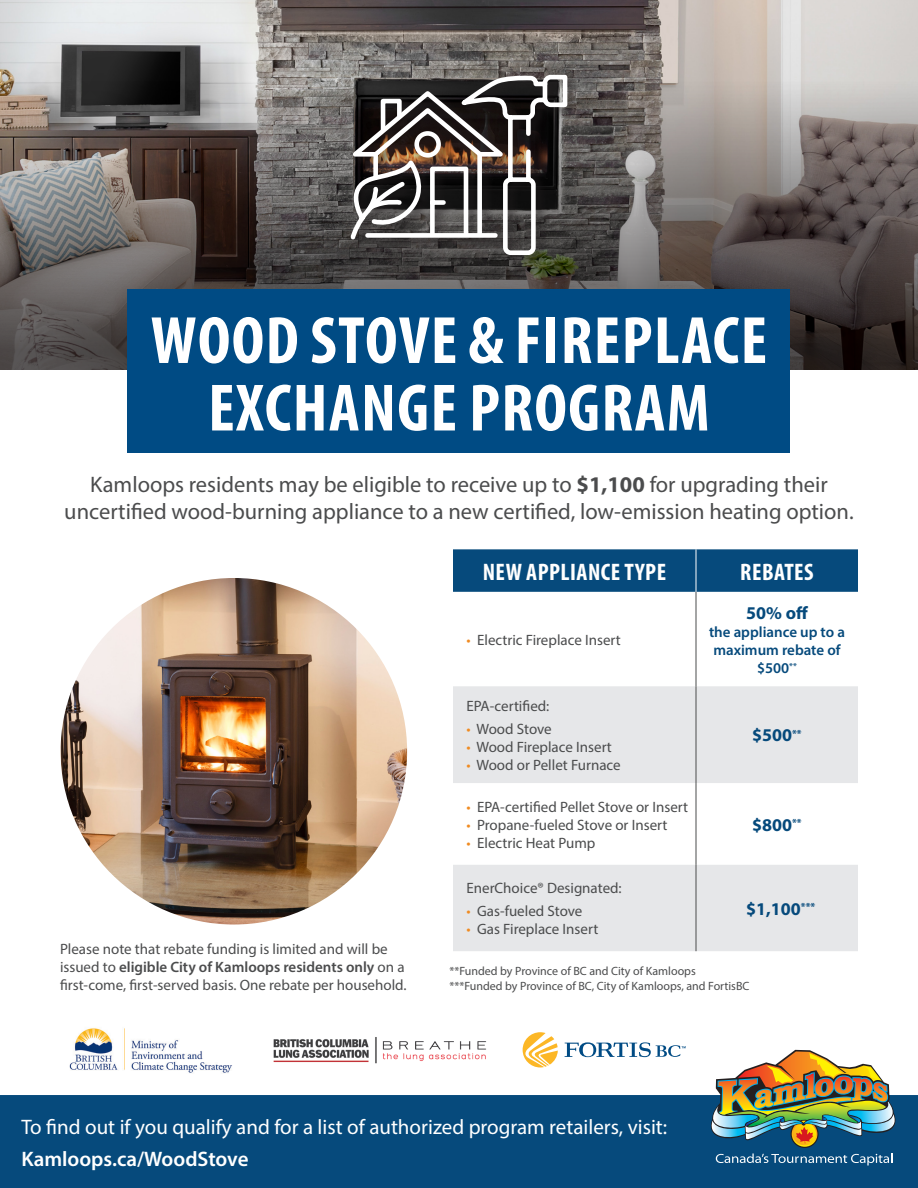
<style>
.page{position:relative;width:918px;height:1188px;background:#fff}
.page>*{position:absolute;margin:0;border:0;box-sizing:border-box;transform-origin:0 0}
.t1{font:700 condensed 67.5px/67.5px "Myriad Pro";letter-spacing:.02em;color:#fff;text-align:center}
.Table_Heading{font:700 condensed 24px "Myriad Pro";letter-spacing:.02em;color:#fff}
.Intro_Text{font:22.5px/27px "Myriad Pro";color:#4b4c4d;text-align:center}
.Footer_Text{font:21px "Myriad Pro";color:#fff}
.URL{font:600 21px "Myriad Pro";color:#fff}
.Table_-_Rebate{font:700 18px "Myriad Pro";color:#064a7c}
.Table_-_Appliance{font:15px "Myriad Pro";color:#4b4c4d}
.Note_Text{font:15px/18px "Myriad Pro";color:#4b4c4d}
.Table_-_Rebate-2{font:600 15px/18px "Myriad Pro";color:#064a7c;text-align:center}
.Table_-_Disclaimer{font:12px "Myriad Pro";color:#4b4c4d}
.s1{font-weight:700}
.s2{font-weight:600}
.s3{color:#f08b21}
</style>
<div class="page">
<img style="left:0;top:0;width:918px;height:45px">
<svg style="left:0;top:45px;width:918px;height:324px;background:#6e6866"></svg>
<div style="left:348px;top:71px;width:232px;height:197px;background:#231f20;opacity:.75"></div>
<svg style="left:343px;top:73px;width:227px;height:184px"></svg>
<div style="left:453px;top:549px;width:405px;height:43px;background:#064a7c"></div>
<svg style="left:453px;top:686px;width:405px;height:265px;fill:#e6e7e9"></svg>
<hr style="left:696px;top:592px;width:1px;height:94px;background:#4b4c4d">
<hr style="left:696px;top:686px;width:1px;height:97px;background:#4b4c4d">
<hr style="left:696px;top:783px;width:1px;height:82px;background:#4b4c4d">
<hr style="left:696px;top:865px;width:1px;height:86px;background:#4b4c4d">
<hr style="left:696px;top:549px;width:1px;height:43px;background:#fff">
<img style="left:61px;top:578px;width:346px;height:347px;border-radius:173px">
<img style="left:70px;top:1028px;width:162px;height:45px">
<svg style="left:523px;top:1032px;width:35px;height:35px"></svg>
<svg style="left:565px;top:1042px;width:121px;height:15px"></svg>
<img style="left:273px;top:1037px;width:214px;height:27px">
<div style="left:0;top:1095px;width:918px;height:93px;background:#064a7c"></div>
<img style="left:711px;top:1050px;width:185px;height:115px">
<div style="left:128px;top:290px;width:662px;height:163px;background:#004b84"></div>
<h1 class="t1" style="left:151px;top:305px;width:618px">WOOD STOVE &amp; FIREPLACE<br>EXCHANGE PROGRAM</h1>
<p class="Intro_Text" style="left:64px;top:471px;width:791px">Kamloops residents may be eligible to receive up to <span class="s1">$1,100</span> for upgrading their uncertified wood-burning appliance to a new certified, low-emission heating option.</p>
<p class="Table_Heading" style="left:483px;top:557px;width:185px">NEW APPLIANCE TYPE</p>
<p class="Table_Heading" style="left:740px;top:557px;width:75px">REBATES</p>
<p class="Note_Text" style="left:60px;top:939px;width:348px">Please note that rebate funding is limited and will be issued to <span class="s2">eligible City of Kamloops residents only</span> on a first-come, first-served basis. One rebate per household.</p>
<p class="Table_-_Appliance" style="left:466px;top:630px;width:156px"><span class="s3">•</span> Electric Fireplace Insert</p>
<p class="Table_-_Appliance" style="left:466px;top:697px;width:84px">EPA-certified:</p>
<p class="Table_-_Appliance" style="left:466px;top:719px;width:87px"><span class="s3">•</span> Wood Stove</p>
<p class="Table_-_Appliance" style="left:466px;top:737px;width:147px"><span class="s3">•</span> Wood Fireplace Insert</p>
<p class="Table_-_Appliance" style="left:466px;top:755px;width:156px"><span class="s3">•</span> Wood or Pellet Furnace</p>
<p class="Table_-_Appliance" style="left:466px;top:797px;width:223px"><span class="s3">•</span> EPA-certified Pellet Stove or Insert</p>
<p class="Table_-_Appliance" style="left:466px;top:815px;width:202px"><span class="s3">•</span> Propane-fueled Stove or Insert</p>
<p class="Table_-_Appliance" style="left:466px;top:833px;width:130px"><span class="s3">•</span> Electric Heat Pump</p>
<p class="Table_-_Appliance" style="left:466px;top:879px;width:157px">EnerChoice® Designated:</p>
<p class="Table_-_Appliance" style="left:466px;top:902px;width:117px"><span class="s3">•</span> Gas-fueled Stove</p>
<p class="Table_-_Appliance" style="left:466px;top:920px;width:133px"><span class="s3">•</span> Gas Fireplace Insert</p>
<p class="Table_-_Rebate" style="left:746px;top:601px;width:63px">50% off</p>
<p class="Table_-_Rebate-2" style="left:709px;top:622px;width:137px">the appliance up to a maximum rebate of $500<sup>**</sup></p>
<p class="Table_-_Rebate" style="left:752px;top:724px;width:51px">$500<sup>**</sup></p>
<p class="Table_-_Rebate" style="left:752px;top:813px;width:51px">$800<sup>**</sup></p>
<p class="Table_-_Rebate" style="left:746px;top:897px;width:70px">$1,100<sup>***</sup></p>
<p class="Table_-_Disclaimer" style="left:449px;top:964px;width:248px">**Funded by Province of BC and City of Kamloops</p>
<p class="Table_-_Disclaimer" style="left:449px;top:978px;width:302px">***Funded by Province of BC, City of Kamloops, and FortisBC</p>
<p class="Footer_Text" style="left:21px;top:1114px;width:647px">To find out if you qualify and for a list of authorized program retailers, visit:</p>
<p class="URL" style="left:21px;top:1145px;width:229px">Kamloops.ca/WoodStove</p>
</div>
